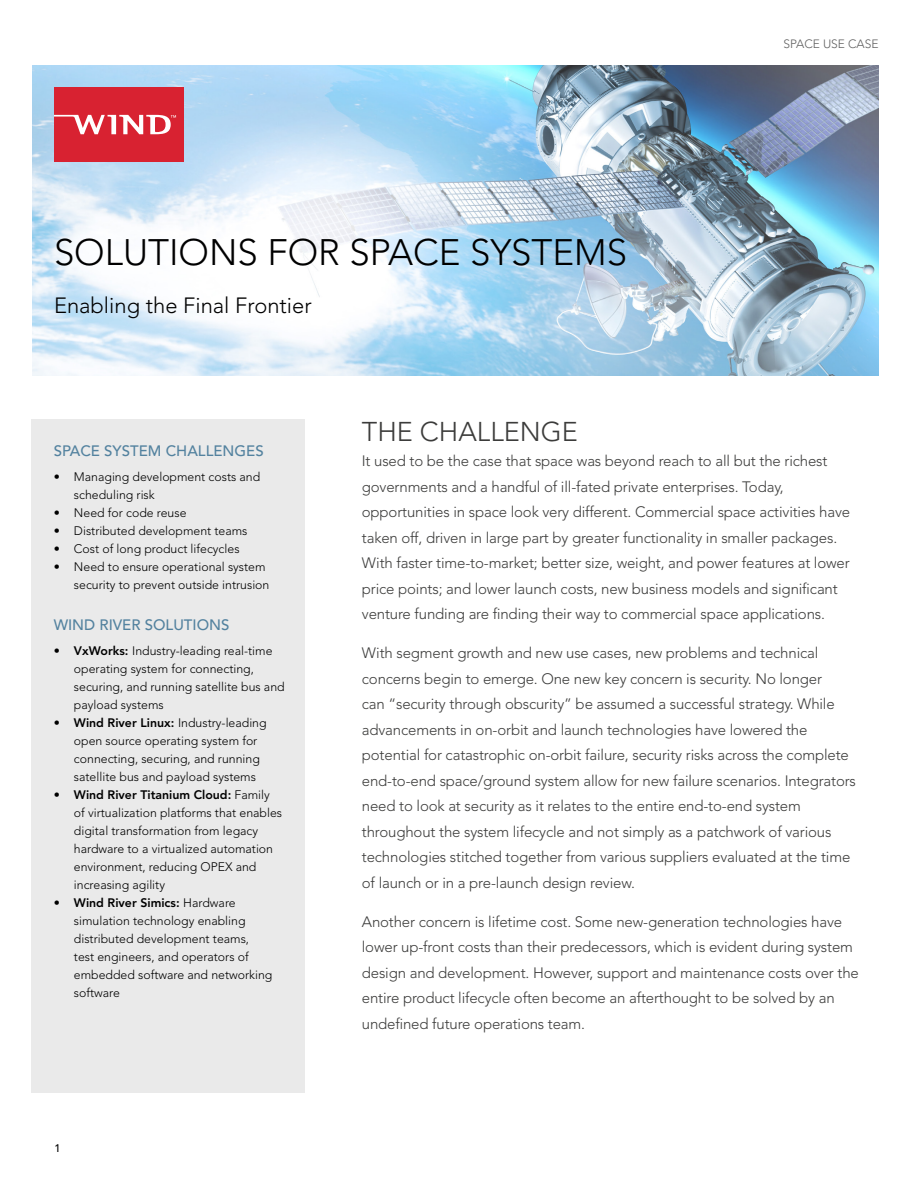
<style>
.page{position:relative;width:918px;height:1188px;background:#fff}
.page>*{position:absolute;margin:0;border:0;box-sizing:border-box;transform-origin:0 0}
.t1{font:300 36.6px "Avenir LT Std";color:#000}
.t2{font:300 27px "Avenir LT Std";color:#3c3c3b}
.t3{font:300 21.9px "Avenir LT Std";color:#000}
.t4{font:300 15px/25.5px "Avenir LT Std";letter-spacing:-.01em;color:#3c3c3b}
.t5{font:500 15px "Avenir LT Std";color:#53829f}
.t6{font:300 12.3px/18px "Avenir LT Std";color:#000}
.t7{font:300 12px "Avenir LT Std";color:#606060}
.t8{font:500 10.95px "Avenir LT Std";color:#000}
.s1{font-weight:800}
</style>
<div class="page">
<img style="left:32px;top:66px;width:847px;height:310px">
<div style="left:31px;top:419px;width:274px;height:674px;background:#eaeaea"></div>
<div style="left:54px;top:87px;width:129px;height:75px;background:#d82231"></div>
<svg style="left:54px;top:115px;width:122px;height:19px"></svg>
<h1 class="t1" style="left:54px;top:231px;width:575px">SOLUTIONS FOR SPACE SYSTEMS</h1>
<h3 class="t3" style="left:54px;top:293px;width:259px">Enabling the Final Frontier</h3>
<p class="t7" style="left:784px;top:37px;width:97px">SPACE USE CASE</p>
<p class="t5" style="left:54px;top:443px;width:212px">SPACE SYSTEM CHALLENGES</p>
<p class="t6" style="left:74px;top:468px;width:188px;text-indent:-20px">• Managing development costs and scheduling risk</p>
<p class="t6" style="left:54px;top:504px;width:134px">• Need for code reuse</p>
<p class="t6" style="left:54px;top:522px;width:195px">• Distributed development teams</p>
<p class="t6" style="left:54px;top:540px;width:187px">• Cost of long product lifecycles</p>
<p class="t6" style="left:74px;top:558px;width:197px;text-indent:-20px">• Need to ensure operational system security to prevent outside intrusion</p>
<p class="t5" style="left:54px;top:617px;width:177px">WIND RIVER SOLUTIONS</p>
<p class="t6" style="left:74px;top:642px;width:212px;text-indent:-20px"><span class="s1">• VxWorks:</span> Industry-leading real-time operating system for connecting, securing, and running satellite bus and payload systems</p>
<p class="t6" style="left:74px;top:714px;width:194px;text-indent:-20px"><span class="s1">• Wind River Linux:</span> Industry-leading open source operating system for connecting, securing, and running satellite bus and payload systems</p>
<p class="t6" style="left:74px;top:786px;width:210px;text-indent:-20px"><span class="s1">• Wind River Titanium Cloud:</span> Family of virtualization platforms that enables digital transformation from legacy hardware to a virtualized automation environment, reducing OPEX and increasing agility</p>
<p class="t6" style="left:74px;top:894px;width:200px;text-indent:-20px"><span class="s1">• Wind River Simics:</span> Hardware simulation technology enabling distributed development teams, test engineers, and operators of embedded software and networking software</p>
<p class="t8" style="left:55px;top:1142px;width:8px">1</p>
<h2 class="t2" style="left:362px;top:416px;width:218px">THE CHALLENGE</h2>
<p class="t4" style="left:362px;top:449px;width:490px">It used to be the case that space was beyond reach to all but the richest governments and a handful of ill-fated private enterprises. Today, opportunities in space look very different. Commercial space activities have taken off, driven in large part by greater functionality in smaller packages.<br>With faster time-to-market; better size, weight, and power features at lower price points; and lower launch costs, new business models and significant venture funding are finding their way to commercial space applications.</p>
<p class="t4" style="left:362px;top:641px;width:496px">With segment growth and new use cases, new problems and technical concerns begin to emerge. One new key concern is security. No longer<br>can “security through obscurity” be assumed a successful strategy. While advancements in on-orbit and launch technologies have lowered the potential for catastrophic on-orbit failure, security risks across the complete end-to-end space/ground system allow for new failure scenarios. Integrators need to look at security as it relates to the entire end-to-end system throughout the system lifecycle and not simply as a patchwork of various technologies stitched together from various suppliers evaluated at the time of launch or in a pre-launch design review.</p>
<p class="t4" style="left:362px;top:909px;width:499px">Another concern is lifetime cost. Some new-generation technologies have lower up-front costs than their predecessors, which is evident during system design and development. However, support and maintenance costs over the entire product lifecycle often become an afterthought to be solved by an undefined future operations team.</p>
</div>
